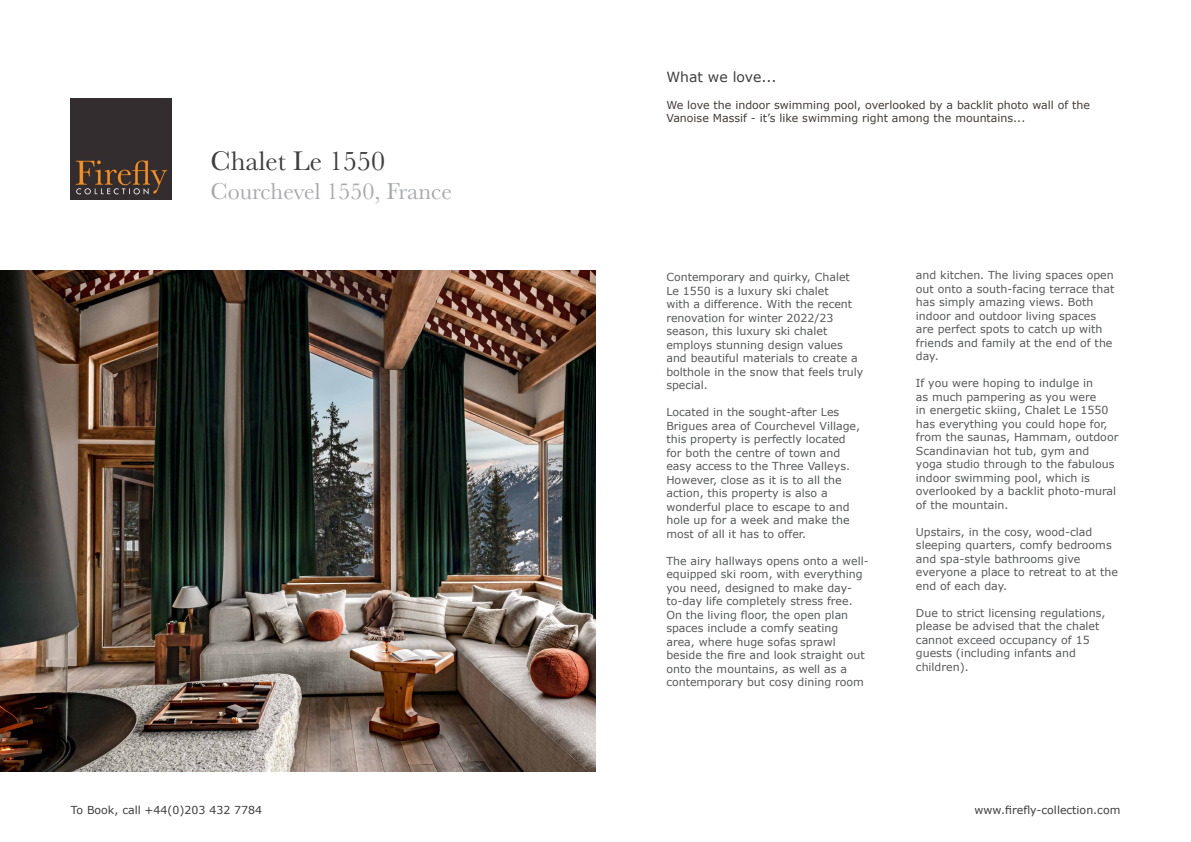
<style>
.page{position:relative;width:1191px;height:842px;background:#fff}
.page>*{position:absolute;margin:0;border:0;box-sizing:border-box;transform-origin:0 0}
.t1{font:28px "Baskerville";color:#3e3e3f}
.t2{font:24px "Baskerville";color:#a8a9ad}
.t3{font:14px "Verdana";color:#3e3e3f}
.t4{font:11px/13.5px "Verdana";color:#57585a}
.t5{font:11px/13.5px "Verdana";color:#423c3a}
.t6{font:11px "Verdana";color:#3e3e3f}
</style>
<div class="page">
<img style="left:71px;top:99px;width:101px;height:101px">
<img style="left:0;top:271px;width:595px;height:500px">
<p class="t1" style="left:210px;top:143px;width:176px">Chalet Le 1550</p>
<p class="t2" style="left:210px;top:176px;width:243px">Courchevel 1550, France</p>
<p class="t6" style="left:71px;top:802px;width:193px">To Book, call +44(0)203 432 7784</p>
<p class="t3" style="left:666px;top:68px;width:112px">What we love...</p>
<p class="t5" style="left:666px;top:98px;width:425px">We love the indoor swimming pool, overlooked by a backlit photo wall of the<br>Vanoise Massif - it’s like swimming right among the mountains...</p>
<p class="t4" style="left:666px;top:270px;width:199px">Contemporary and quirky, Chalet<br>Le 1550 is a luxury ski chalet<br>with a difference. With the recent renovation for winter 2022/23 season, this luxury ski chalet employs stunning design values and beautiful materials to create a bolthole in the snow that feels truly special.</p>
<p class="t4" style="left:666px;top:405px;width:195px">Located in the sought-after Les<br>Brigues area of Courchevel Village, this property is perfectly located for both the centre of town and easy access to the Three Valleys.<br>However, close as it is to all the action, this property is also a wonderful place to escape to and hole up for a week and make the most of all it has to offer.</p>
<p class="t4" style="left:666px;top:554px;width:204px">The airy hallways opens onto a well&shy;equipped ski room, with everything you need, designed to make day&shy;to-day life completely stress free.<br>On the living floor, the open plan spaces include a comfy seating area, where huge sofas sprawl beside the fire and look straight out onto the mountains, as well as a contemporary but cosy dining room</p>
<p class="t4" style="left:916px;top:269px;width:200px">and kitchen. The living spaces open out onto a south-facing terrace that has simply amazing views. Both indoor and outdoor living spaces are perfect spots to catch up with friends and family at the end of the day.</p>
<p class="t4" style="left:916px;top:377px;width:204px">If you were hoping to indulge in<br>as much pampering as you were<br>in energetic skiing, Chalet Le 1550 has everything you could hope for, from the saunas, Hammam, outdoor<br>Scandinavian hot tub, gym and yoga studio through to the fabulous indoor swimming pool, which is overlooked by a backlit photo-mural of the mountain.</p>
<p class="t4" style="left:916px;top:525px;width:203px">Upstairs, in the cosy, wood-clad sleeping quarters, comfy bedrooms and spa-style bathrooms give everyone a place to retreat to at the end of each day.</p>
<p class="t4" style="left:916px;top:606px;width:191px">Due to strict licensing regulations, please be advised that the chalet cannot exceed occupancy of 15 guests (including infants and children).</p>
<p class="t6" style="left:974px;top:802px;width:147px">www.firefly-collection.com</p>
</div>
